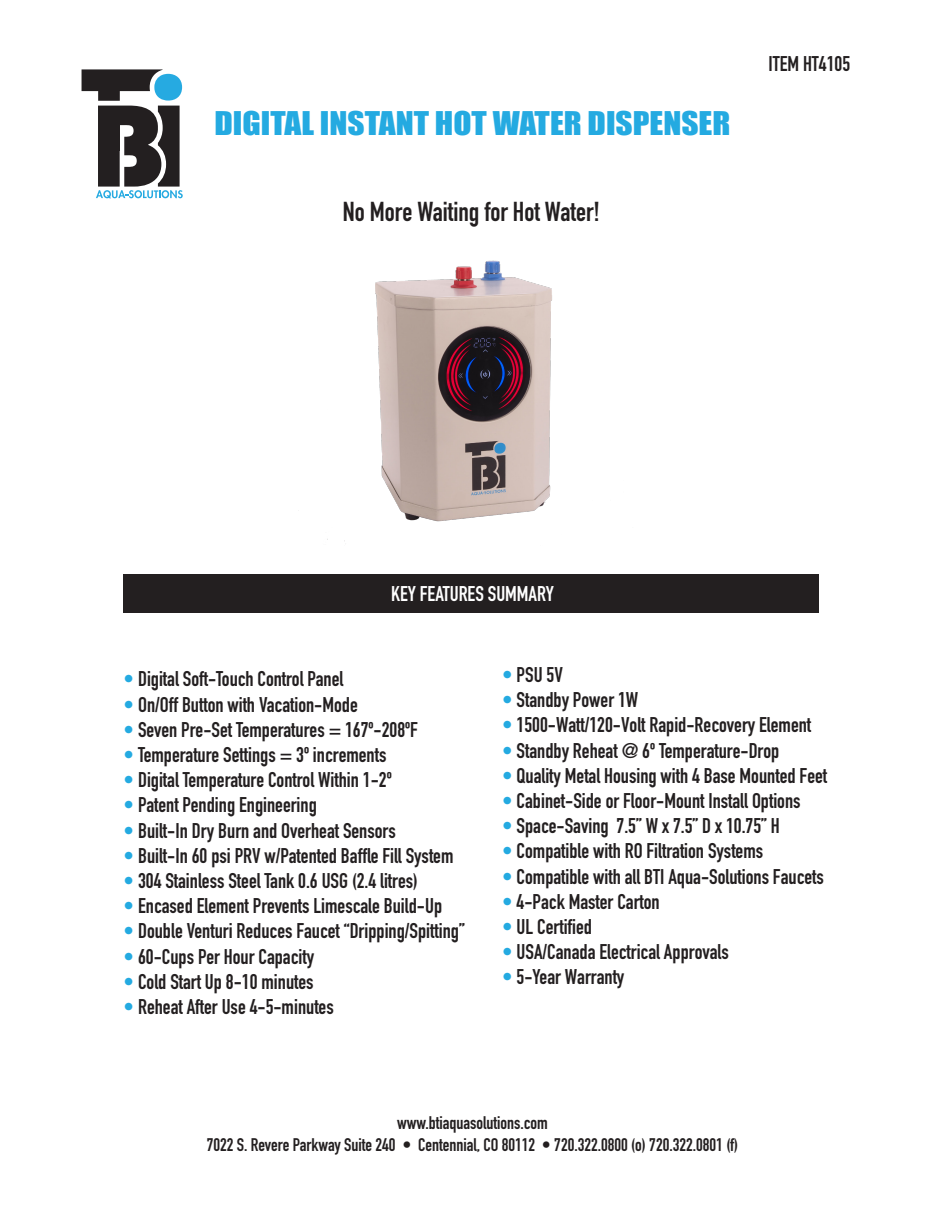
<style>
.page{position:relative;width:945px;height:1215px;background:#fff}
.page>*{position:absolute;margin:0;border:0;box-sizing:border-box;transform-origin:0 0}
.t1{font:30px "Impact";color:#24aae1;scale:1.11 1}
.t2{font:700 27px "DIN Condensed";color:#231f20}
.t3{font:700 21px "DIN Condensed";color:#231f20}
.t4{font:700 21px "DIN Condensed";color:#fff}
.t5{font:700 18px/21.6px "DIN Condensed";color:#231f20;text-align:center}
.s1{color:#24aae1}
</style>
<div class="page">
<div style="left:124px;top:574px;width:695px;height:39px;background:#231f20"></div>
<svg style="left:82px;top:69px;width:101px;height:129px"></svg>
<img style="left:327px;top:260px;width:225px;height:282px">
<h1 class="t1" style="left:215px;top:100px;width:466px">DIGITAL INSTANT HOT WATER DISPENSER</h1>
<p class="t2" style="left:343px;top:193px;width:259px">No More Waiting for Hot Water!</p>
<p class="t3" style="left:768px;top:49px;width:83px">ITEM HT4105</p>
<p class="t4" style="left:391px;top:580px;width:164px">KEY FEATURES SUMMARY</p>
<p class="t3" style="left:124px;top:665px;width:221px"><span class="s1">•</span> Digital Soft-Touch Control Panel</p>
<p class="t3" style="left:124px;top:690px;width:236px"><span class="s1">•</span> On/Off Button with Vacation-Mode</p>
<p class="t3" style="left:124px;top:715px;width:296px"><span class="s1">•</span> Seven Pre-Set Temperatures = 167º-208ºF</p>
<p class="t3" style="left:124px;top:740px;width:264px"><span class="s1">•</span> Temperature Settings = 3º increments</p>
<p class="t3" style="left:124px;top:766px;width:270px"><span class="s1">•</span> Digital Temperature Control Within 1-2º</p>
<p class="t3" style="left:124px;top:791px;width:195px"><span class="s1">•</span> Patent Pending Engineering</p>
<p class="t3" style="left:124px;top:816px;width:274px"><span class="s1">•</span> Built-In Dry Burn and Overheat Sensors</p>
<p class="t3" style="left:124px;top:841px;width:331px"><span class="s1">•</span> Built-In 60 psi PRV w/Patented Baffle Fill System</p>
<p class="t3" style="left:124px;top:866px;width:296px"><span class="s1">•</span> 304 Stainless Steel Tank 0.6 USG (2.4 litres)</p>
<p class="t3" style="left:124px;top:892px;width:320px"><span class="s1">•</span> Encased Element Prevents Limescale Build-Up</p>
<p class="t3" style="left:124px;top:917px;width:343px"><span class="s1">•</span> Double Venturi Reduces Faucet “Dripping/Spitting”</p>
<p class="t3" style="left:124px;top:942px;width:192px"><span class="s1">•</span> 60-Cups Per Hour Capacity</p>
<p class="t3" style="left:124px;top:967px;width:191px"><span class="s1">•</span> Cold Start Up 8-10 minutes</p>
<p class="t3" style="left:124px;top:992px;width:212px"><span class="s1">•</span> Reheat After Use 4-5-minutes</p>
<p class="t3" style="left:502px;top:661px;width:62px"><span class="s1">•</span> PSU 5V</p>
<p class="t3" style="left:502px;top:686px;width:138px"><span class="s1">•</span> Standby Power 1W</p>
<p class="t3" style="left:502px;top:711px;width:311px"><span class="s1">•</span> 1500-Watt/120-Volt Rapid-Recovery Element</p>
<p class="t3" style="left:502px;top:736px;width:279px"><span class="s1">•</span> Standby Reheat @ 6º Temperature-Drop</p>
<p class="t3" style="left:502px;top:761px;width:326px"><span class="s1">•</span> Quality Metal Housing with 4 Base Mounted Feet</p>
<p class="t3" style="left:502px;top:787px;width:300px"><span class="s1">•</span> Cabinet-Side or Floor-Mount Install Options</p>
<p class="t3" style="left:502px;top:812px;width:279px"><span class="s1">•</span> Space-Saving 7.5” W x 7.5” D x 10.75” H</p>
<p class="t3" style="left:502px;top:837px;width:263px"><span class="s1">•</span> Compatible with RO Filtration Systems</p>
<p class="t3" style="left:502px;top:862px;width:323px"><span class="s1">•</span> Compatible with all BTI Aqua-Solutions Faucets</p>
<p class="t3" style="left:502px;top:887px;width:159px"><span class="s1">•</span> 4-Pack Master Carton</p>
<p class="t3" style="left:502px;top:913px;width:91px"><span class="s1">•</span> UL Certified</p>
<p class="t3" style="left:502px;top:938px;width:228px"><span class="s1">•</span> USA/Canada Electrical Approvals</p>
<p class="t3" style="left:502px;top:963px;width:124px"><span class="s1">•</span> 5-Year Warranty</p>
<p class="t5" style="left:207px;top:1112px;width:533px">www.btiaquasolutions.com<br>7022 S. Revere Parkway Suite 240 • Centennial, CO 80112 • 720.322.0800 (o) 720.322.0801 (f)</p>
</div>
